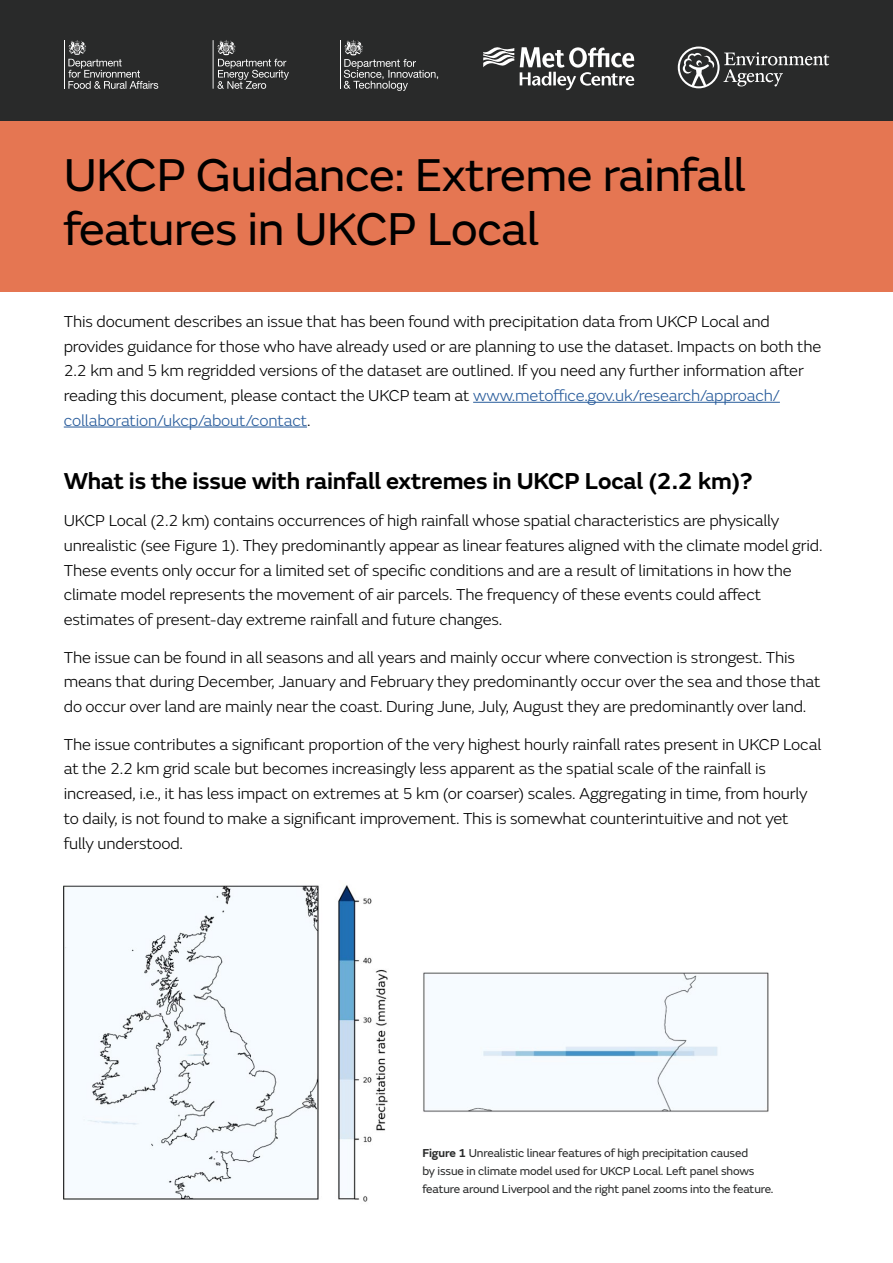
<style>
.page{position:relative;width:893px;height:1263px;background:#fff}
.page>*{position:absolute;margin:0;border:0;box-sizing:border-box;transform-origin:0 0}
.t1{font:48px/54px "FS Emeric";letter-spacing:-.01em;color:#000}
.t2{font:600 24px "FS Emeric";letter-spacing:-.01em;color:#000}
.t3{font:300 16.5px/24.8px "FS Emeric";letter-spacing:-.01em;color:#000}
.t4{font:12px/18px "FS Emeric";letter-spacing:-.01em;color:#292a2a}
.s1{color:#275b9b}
.s2{font-weight:600}
</style>
<div class="page">
<div style="left:0;top:121px;width:893px;height:170px;background:#e57652"></div>
<div style="left:0;top:0;width:893px;height:121px;background:#292a2a"></div>
<svg style="left:483px;top:47px;width:31px;height:20px"></svg>
<svg style="left:520px;top:47px;width:115px;height:43px"></svg>
<svg style="left:213px;top:40px;width:76px;height:49px"></svg>
<hr style="left:340px;top:40px;width:1px;height:49px;background:#fff">
<svg style="left:344px;top:40px;width:94px;height:51px"></svg>
<hr style="left:64px;top:40px;width:1px;height:49px;background:#fff">
<svg style="left:68px;top:40px;width:90px;height:49px"></svg>
<svg style="left:678px;top:47px;width:151px;height:41px"></svg>
<hr style="left:473px;top:402px;width:307px;height:1px;background:#275b9b">
<hr style="left:64px;top:427px;width:243px;height:1px;background:#275b9b">
<img style="left:64px;top:885px;width:324px;height:317px">
<img style="left:423px;top:972px;width:346px;height:140px">
<h1 class="t1" style="left:64px;top:146px;width:683px">UKCP Guidance: Extreme rainfall features in UKCP Local</h1>
<p class="t3" style="left:64px;top:308px;width:759px">This document describes an issue that has been found with precipitation data from UKCP Local and provides guidance for those who have already used or are planning to use the dataset. Impacts on both the 2.2 km and 5 km regridded versions of the dataset are outlined. If you need any further information after reading this document, please contact the UKCP team at <span class="s1">www.metoffice.gov.uk/research/approach/ collaboration/ukcp/about/contact</span>.</p>
<h2 class="t2" style="left:64px;top:462px;width:690px">What is the issue with rainfall extremes in UKCP Local (2.2 km)?</h2>
<p class="t3" style="left:64px;top:507px;width:760px">UKCP Local (2.2 km) contains occurrences of high rainfall whose spatial characteristics are physically unrealistic (see Figure 1). They predominantly appear as linear features aligned with the climate model grid.<br>These events only occur for a limited set of specific conditions and are a result of limitations in how the climate model represents the movement of air parcels. The frequency of these events could affect estimates of present-day extreme rainfall and future changes.</p>
<p class="t3" style="left:64px;top:644px;width:758px">The issue can be found in all seasons and all years and mainly occur where convection is strongest. This means that during December, January and February they predominantly occur over the sea and those that do occur over land are mainly near the coast. During June, July, August they are predominantly over land.</p>
<p class="t3" style="left:64px;top:731px;width:759px">The issue contributes a significant proportion of the very highest hourly rainfall rates present in UKCP Local at the 2.2 km grid scale but becomes increasingly less apparent as the spatial scale of the rainfall is increased, i.e., it has less impact on extremes at 5 km (or coarser) scales. Aggregating in time, from hourly to daily, is not found to make a significant improvement. This is somewhat counterintuitive and not yet fully understood.</p>
<p class="t4" style="left:422px;top:1143px;width:353px"><span class="s2">Figure 1</span> Unrealistic linear features of high precipitation caused<br>by issue in climate model used for UKCP Local. Left panel shows feature around Liverpool and the right panel zooms into the feature.</p>
</div>
